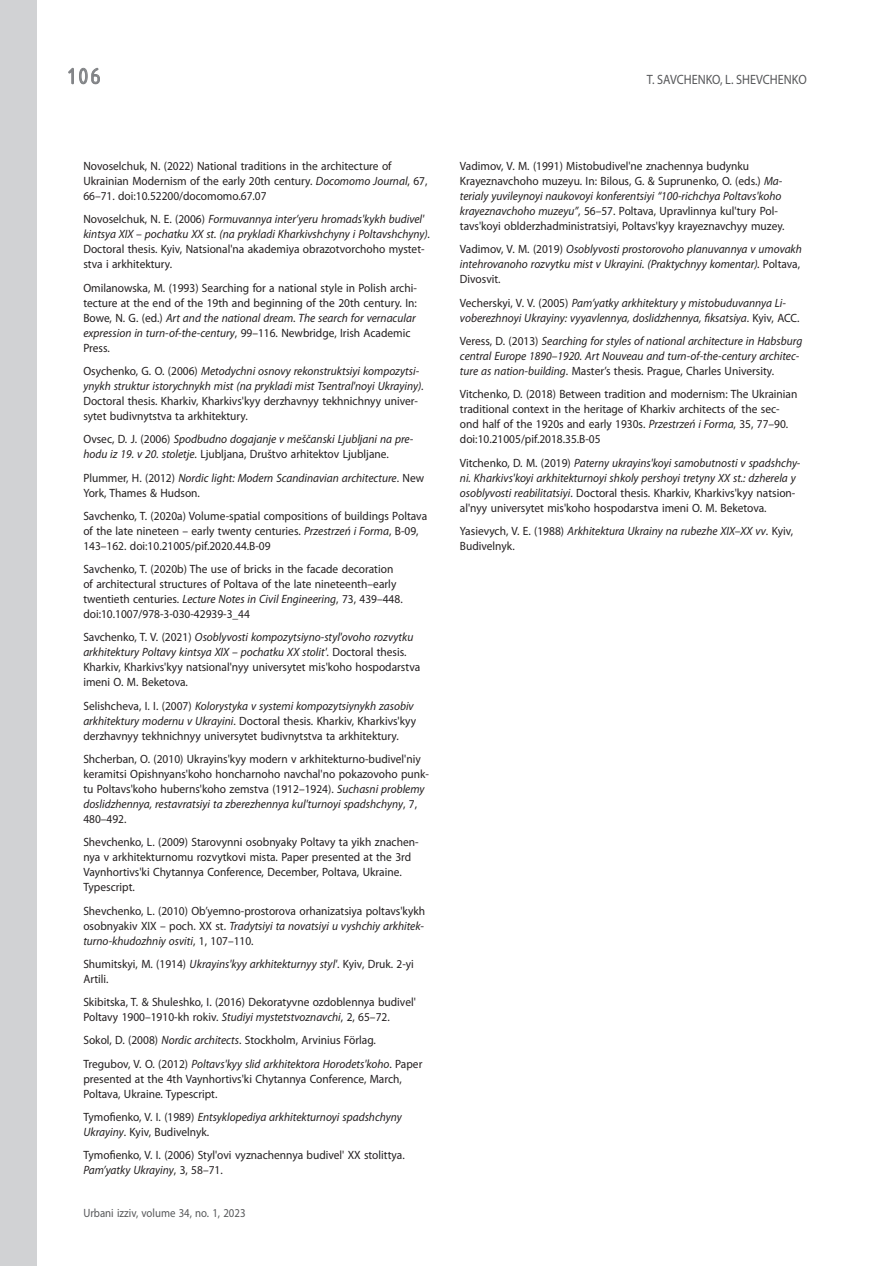
<style>
.page{position:relative;width:894px;height:1266px;background:#fff}
.page>*{position:absolute;margin:0;border:0;box-sizing:border-box;transform-origin:0 0}
.t1{font:24px "ISOCTEUR";color:#808285}
.t2{font:13.5px "Myriad Pro";color:#57585a;scale:.9 1}
.t3{font:12px/15px "Myriad Pro";color:#231f20;scale:.95 1}
.t4{font:italic 12px/15px "Myriad Pro";color:#231f20;scale:.95 1}
.t5{font:12px "Myriad Pro";color:#57585a;scale:.9 1}
.s1{font-style:italic}
.s2{font-style:normal}
</style>
<div class="page">
<svg style="left:68px;top:67px;width:32px;height:18px"></svg>
<div style="left:0;top:0;width:37px;height:1265px;background:#d1d2d4"></div>
<h1 class="t1" style="left:63px;top:61px;width:43px">106</h1>
<p class="t3" style="left:83px;top:159px;width:363px">Novoselchuk, N. (2022) National traditions in the architecture of<br>Ukrainian Modernism of the early 20th century. <span class="s1">Docomomo Journal</span>, 67,<br>66–71. doi:10.52200/docomomo.67.07</p>
<p class="t4" style="left:83px;top:212px;width:366px"><span class="s2">Novoselchuk, N. E. (2006)</span> Formuvannya inter’yeru hromads'kykh budivel' kintsya XIX – pochatku XX st. (na prykladi Kharkivshchyny i Poltavshchyny).</p>
<p class="t3" style="left:83px;top:242px;width:360px">Doctoral thesis. Kyiv, Natsional'na akademiya obrazotvorchoho mystet&shy;stva i arkhitektury.</p>
<p class="t3" style="left:83px;top:280px;width:352px">Omilanowska, M. (1993) Searching for a national style in Polish archi&shy;tecture at the end of the 19th and beginning of the 20th century. In:<br>Bowe, N. G. (ed.) <span class="s1">Art and the national dream. The search for vernacular expression in turn-of-the-century</span>, 99–116. Newbridge, Irish Academic Press.</p>
<p class="t4" style="left:83px;top:364px;width:360px"><span class="s2">Osychenko, G. O. (2006)</span> Metodychni osnovy rekonstruktsiyi kompozytsi&shy;ynykh struktur istorychnykh mist (na prykladi mist Tsentral'noyi Ukrayiny).</p>
<p class="t3" style="left:83px;top:393px;width:354px">Doctoral thesis. Kharkiv, Kharkivs'kyy derzhavnyy tekhnichnyy univer&shy;sytet budivnytstva ta arkhitektury.</p>
<p class="t4" style="left:83px;top:432px;width:349px"><span class="s2">Ovsec, D. J. (2006)</span> Spodbudno dogajanje v meščanski Ljubljani na pre&shy;hodu iz 19. v 20. stoletje<span class="s2">. Ljubljana, Društvo arhitektov Ljubljane.</span></p>
<p class="t4" style="left:83px;top:470px;width:360px"><span class="s2">Plummer, H. (2012)</span> Nordic light: Modern Scandinavian architecture<span class="s2">. New<br>York, Thames &amp; Hudson.</span></p>
<p class="t3" style="left:83px;top:508px;width:363px">Savchenko, T. (2020a) Volume-spatial compositions of buildings Poltava of the late nineteen – early twenty centuries. <span class="s1">Przestrzeń i Forma</span>, B-09,<br>143–162. doi:10.21005/pif.2020.44.B-09</p>
<p class="t3" style="left:83px;top:561px;width:337px">Savchenko, T. (2020b) The use of bricks in the facade decoration of architectural structures of Poltava of the late nineteenth–early twentieth centuries. <span class="s1">Lecture Notes in Civil Engineering</span>, 73, 439–448. doi:10.1007/978-3-030-42939-3_44</p>
<p class="t3" style="left:83px;top:630px;width:356px">Savchenko, T. V. (2021) <span class="s1">Osoblyvosti kompozytsiyno-styl'ovoho rozvytku arkhitektury Poltavy kintsya XIX – pochatku XX stolit'</span>. Doctoral thesis.<br>Kharkiv, Kharkivs'kyy natsional'nyy universytet mis'koho hospodarstva imeni O. M. Beketova.</p>
<p class="t3" style="left:83px;top:698px;width:352px">Selishcheva, I. I. (2007) <span class="s1">Kolorystyka v systemi kompozytsiynykh zasobiv arkhitektury modernu v Ukrayini</span>. Doctoral thesis. Kharkiv, Kharkivs'kyy derzhavnyy tekhnichnyy universytet budivnytstva ta arkhitektury.</p>
<p class="t3" style="left:83px;top:751px;width:365px">Shcherban, O. (2010) Ukrayins'kyy modern v arkhitekturno-budivel'niy keramitsi Opishnyans'koho honcharnoho navchal'no pokazovoho punk&shy;tu Poltavs'koho huberns'koho zemstva (1912–1924). <span class="s1">Suchasni problemy doslidzhennya, restavratsiyi ta zberezhennya kul'turnoyi spadshchyny</span>, 7, 480–492.</p>
<p class="t3" style="left:83px;top:834px;width:354px">Shevchenko, L. (2009) Starovynni osobnyaky Poltavy ta yikh znachen&shy;nya v arkhitekturnomu rozvytkovi mista. Paper presented at the 3rd Vaynhortivs'ki Chytannya Conference, December, Poltava, Ukraine.<br>Typescript.</p>
<p class="t3" style="left:83px;top:903px;width:361px;text-align:justify">Shevchenko, L. (2010) Ob’yemno-prostorova orhanizatsiya poltavs'kykh osobnyakiv XIX – poch. XX st. <span class="s1">Tradytsiyi ta novatsiyi u vyshchiy arkhitek&shy;turno-khudozhniy osviti</span>, 1, 107–110.</p>
<p class="t3" style="left:83px;top:956px;width:349px">Shumitskyi, M. (1914) <span class="s1">Ukrayins'kyy arkhitekturnyy styl'</span>. Kyiv, Druk. 2-yi<br>Artili.</p>
<p class="t3" style="left:83px;top:994px;width:351px">Skibitska, T. &amp; Shuleshko, I. (2016) Dekoratyvne ozdoblennya budivel'<br>Poltavy 1900–1910-kh rokiv. <span class="s1">Studiyi mystetstvoznavchi</span>, 2, 65–72.</p>
<p class="t3" style="left:83px;top:1028px;width:358px;line-height:23.2px">Sokol, D. (2008) <span class="s1">Nordic architects</span>. Stockholm, Arvinius Förlag.<br>Tregubov, V. O. (2012) <span class="s1">Poltavs'kyy slid arkhitektora Horodets'koho</span>. Paper</p>
<p class="t3" style="left:83px;top:1071px;width:337px">presented at the 4th Vaynhortivs'ki Chytannya Conference, March,<br>Poltava, Ukraine. Typescript.</p>
<p class="t4" style="left:83px;top:1109px;width:337px"><span class="s2">Tymofienko, V. I. (1989)</span> Entsyklopediya arkhitekturnoyi spadshchyny<br>Ukrayiny<span class="s2">. Kyiv, Budivelnyk.</span></p>
<p class="t3" style="left:83px;top:1147px;width:340px">Tymofienko, V. I. (2006) Styl'ovi vyznachennya budivel' XX stolittya.<br><span class="s1">Pam’yatky Ukrayiny</span>, 3, 58–71.</p>
<p class="t5" style="left:83px;top:1205px;width:182px">Urbani izziv, volume 34, no. 1, 2023</p>
<p class="t2" style="left:646px;top:72px;width:179px">T. SAVCHENKO, L. SHEVCHENKO</p>
<p class="t3" style="left:460px;top:159px;width:343px">Vadimov, V. M. (1991) Mistobudivel'ne znachennya budynku Krayeznavchoho muzeyu. In: Bilous, G. &amp; Suprunenko, O. (eds.) <span class="s1">Ma&shy;terialy yuvileynoyi naukovoyi konferentsiyi “100-richchya Poltavs'koho krayeznavchoho muzeyu”</span>, 56–57. Poltava, Upravlinnya kul'tury Pol&shy;tavs'koyi oblderzhadministratsiyi, Poltavs'kyy krayeznavchyy muzey.</p>
<p class="t4" style="left:460px;top:242px;width:361px"><span class="s2">Vadimov, V. M. (2019)</span> Osoblyvosti prostorovoho planuvannya v umovakh intehrovanoho rozvytku mist v Ukrayini. (Praktychnyy komentar). <span class="s2">Poltava,<br>Divosvit.</span></p>
<p class="t4" style="left:460px;top:295px;width:359px"><span class="s2">Vecherskyi, V. V. (2005)</span> Pam’yatky arkhitektury y mistobuduvannya Li&shy;voberezhnoyi Ukrayiny: vyyavlennya, doslidzhennya, fiksatsiya<span class="s2">. Kyiv, ACC.</span></p>
<p class="t4" style="left:460px;top:334px;width:362px"><span class="s2">Veress, D. (2013)</span> Searching for styles of national architecture in Habsburg central Europe 1890–1920. Art Nouveau and turn-of-the-century architec&shy;ture as nation-building<span class="s2">. Master’s thesis. Prague, Charles University.</span></p>
<p class="t3" style="left:460px;top:387px;width:356px">Vitchenko, D. (2018) Between tradition and modernism: The Ukrainian traditional context in the heritage of Kharkiv architects of the sec&shy;ond half of the 1920s and early 1930s. <span class="s1">Przestrzeń i Forma</span>, 35, 77–90. doi:10.21005/pif.2018.35.B-05</p>
<p class="t4" style="left:460px;top:455px;width:360px"><span class="s2">Vitchenko, D. M. (2019)</span> Paterny ukrayins'koyi samobutnosti v spadshchy&shy;ni. Kharkivs'koyi arkhitekturnoyi shkoly pershoyi tretyny XX st.: dzherela y osoblyvosti reabilitatsiyi<span class="s2">. Doctoral thesis. Kharkiv, Kharkivs'kyy natsion&shy;al'nyy universytet mis'koho hospodarstva imeni O. M. Beketova.</span></p>
<p class="t3" style="left:460px;top:523px;width:352px">Yasievych, V. E. (1988) <span class="s1">Arkhitektura Ukrainy na rubezhe XIX–XX vv</span>. Kyiv,<br>Budivelnyk.</p>
</div>
